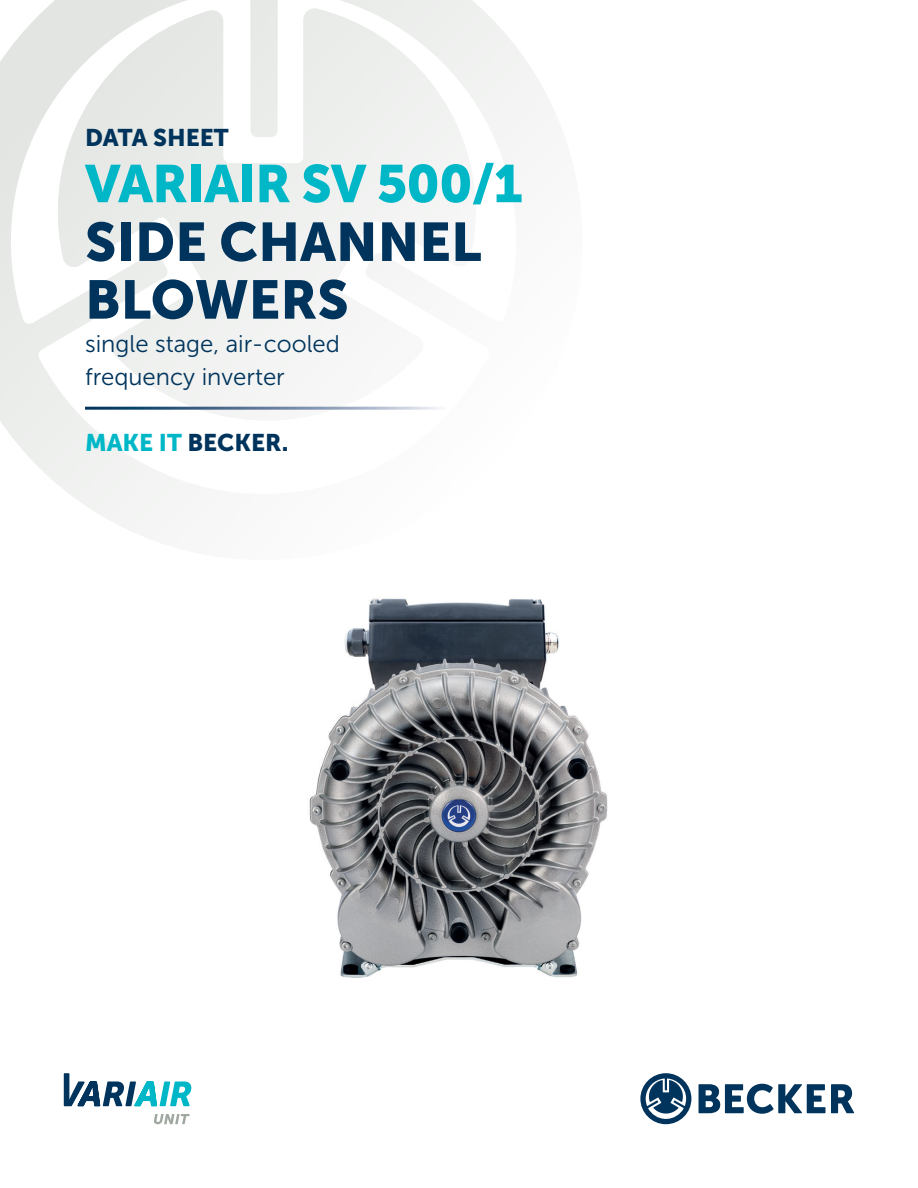
<style>
.page{position:relative;width:918px;height:1188px;background:#fff}
.page>*{position:absolute;margin:0;border:0;box-sizing:border-box;transform-origin:0 0}
.t1{font:54px/57.8px "Museo Sans 900";color:#00345c}
.t2{font:52.5px "Museo Sans 900";letter-spacing:-.015em;color:#00b7c7}
.t3{font:24px/33px "Museo Sans 300";color:#00345c}
.t4{font:24px "Museo Sans 900";color:#00345c}
.s1{color:#00b7c7}
</style>
<div class="page">
<svg style="left:0;top:0;width:554px;height:539px"></svg>
<svg style="left:699px;top:1084px;width:155px;height:30px"></svg>
<svg style="left:640px;top:1073px;width:51px;height:51px"></svg>
<hr style="left:85px;top:407px;width:361px;height:3px;background:#fff">
<img style="left:309px;top:598px;width:299px;height:380px">
<svg style="left:64px;top:1073px;width:127px;height:33px"></svg>
<svg style="left:154px;top:1114px;width:36px;height:10px"></svg>
<p class="t4" style="left:85px;top:124px;width:145px">DATA SHEET</p>
<h2 class="t2" style="left:85px;top:154px;width:439px">VARIAIR SV 500/1</h2>
<h1 class="t1" style="left:85px;top:213px;width:398px">SIDE CHANNEL<br>BLOWERS</h1>
<p class="t3" style="left:85px;top:327px;width:256px">single stage, air-cooled frequency inverter</p>
<p class="t4" style="left:85px;top:429px;width:205px"><span class="s1">MAKE IT</span> BECKER.</p>
</div>
